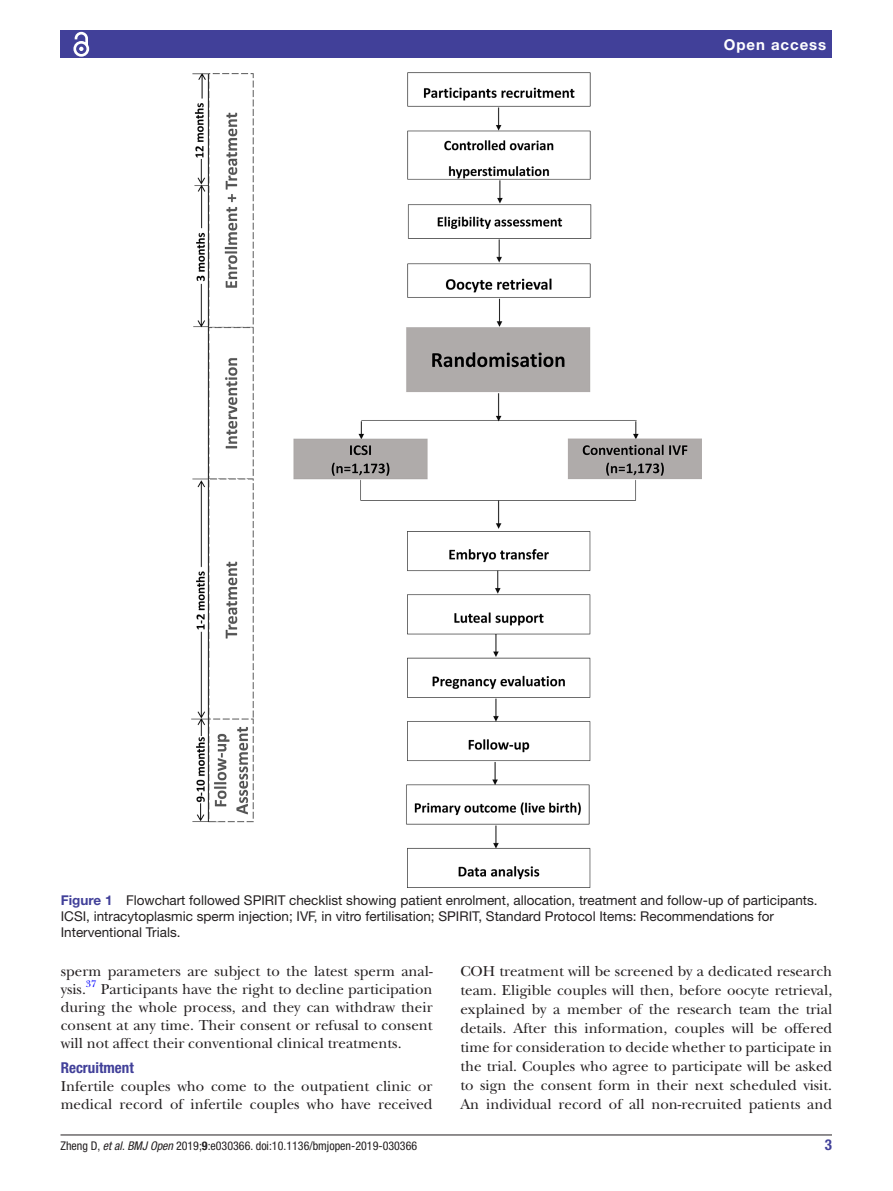
<style>
.page{position:relative;width:893px;height:1191px;background:#fff}
.page>*{position:absolute;margin:0;border:0;box-sizing:border-box;transform-origin:0 0}
.t1{font:15px/19px "New Baskerville";color:#231f20}
.t2{font:700 condensed 15px "Helvetica Neue LT Std";color:#414099}
.t3{font:700 15px "Helvetica Neue LT Std";letter-spacing:.065em;color:#fff}
.t4{font:13.5px/16.2px "Helvetica Neue LT Std";color:#231f20}
.t5{font:condensed 12px "Helvetica Neue LT Std";color:#231f20}
.t6{font:9.9px "New Baskerville";color:#00f}
.s1{font-weight:700;color:#414099}
.s2{font-style:italic}
.s3{font-weight:700}
</style>
<div class="page">
<hr style="left:61px;top:1134px;width:771px;height:1px;background:#231f20">
<div style="left:61px;top:31px;width:771px;height:27px;background:#414099"></div>
<svg style="left:73px;top:31px;width:17px;height:26px"></svg>
<img style="left:191px;top:73px;width:511px;height:814px">
<p class="t3" style="left:724px;top:35px;width:104px">Open access</p>
<p class="t4" style="left:61px;top:891px;width:758px"><span class="s1">Figure 1</span> Flowchart followed SPIRIT checklist showing patient enrolment, allocation, treatment and follow-up of participants.<br>ICSI, intracytoplasmic sperm injection; IVF, in vitro fertilisation; SPIRIT, Standard Protocol Items: Recommendations for<br>Interventional Trials.</p>
<p class="t1" style="left:61px;top:962px;width:373px;line-height:18px">sperm parameters are subject to the latest sperm anal&shy;ysis.</p>
<p class="t1" style="left:460px;top:961px;width:373px;text-align:justify">COH treatment will be screened by a dedicated research team. Eligible couples will then, before oocyte retrieval, explained by a member of the research team the trial details. After this information, couples will be offered time for consideration to decide whether to participate in the trial. Couples who agree to participate will be asked to sign the consent form in their next scheduled visit.<br>An individual record of all non-recruited patients and</p>
<p class="t6" style="left:86px;top:978px;width:12px">37</p>
<p class="t1" style="left:61px;top:980px;width:373px;line-height:18px;text-align:justify;text-indent:40px">Participants have the right to decline participation during the whole process, and they can withdraw their consent at any time. Their consent or refusal to consent will not affect their conventional clinical treatments.</p>
<p class="t2" style="left:61px;top:1059px;width:75px">Recruitment</p>
<p class="t1" style="left:61px;top:1077px;width:373px;line-height:18px">Infertile couples who come to the outpatient clinic or medical record of infertile couples who have received</p>
<p class="t5" style="left:61px;top:1138px;width:358px">Zheng D, <span class="s2">et al</span>. <span class="s2">BMJ Open</span> 2019;<span class="s3">9</span>:e030366. doi:10.1136/bmjopen-2019-030366</p>
<p class="t2" style="left:825px;top:1135px;width:9px">3</p>
</div>
